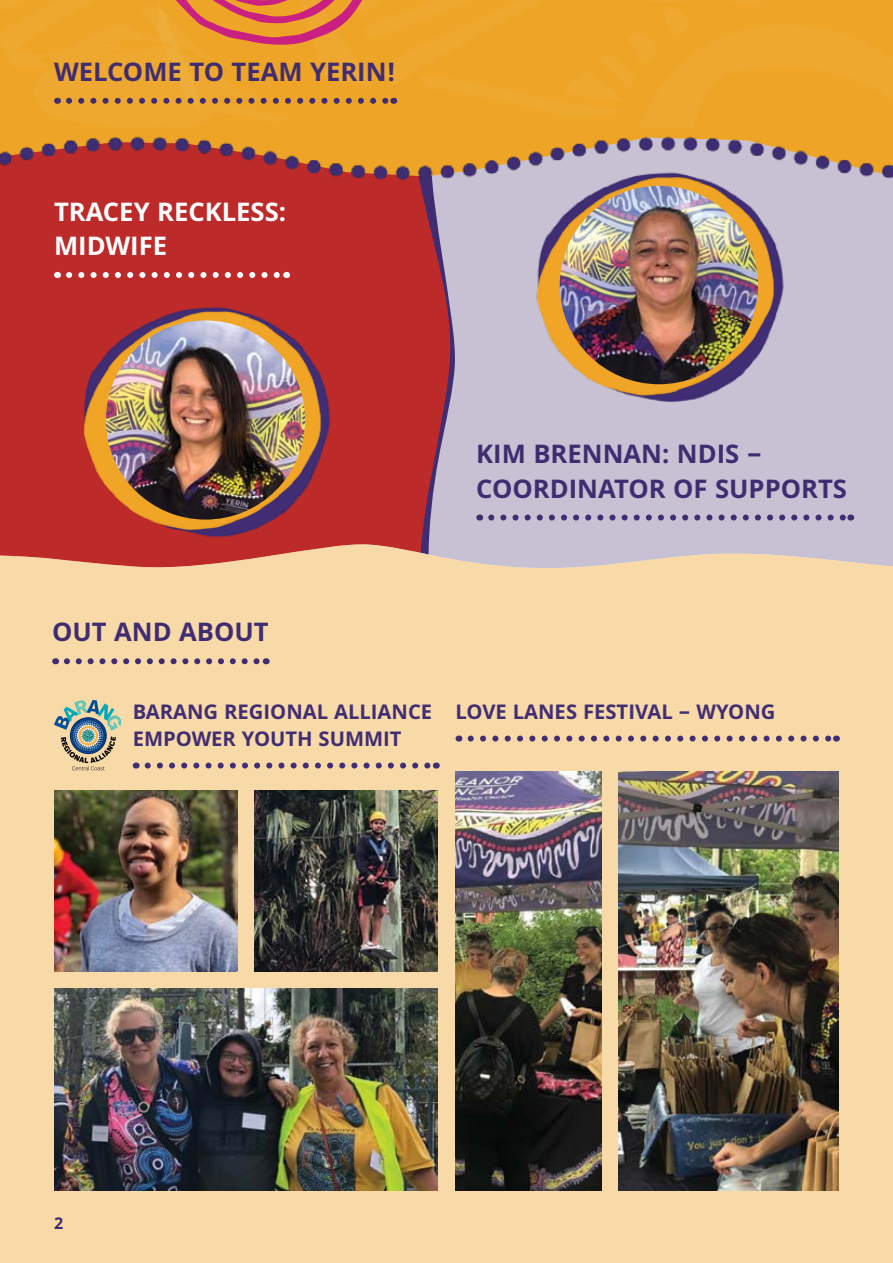
<style>
.page{position:relative;width:893px;height:1263px;background:#fff}
.page>*{position:absolute;margin:0;border:0;box-sizing:border-box;transform-origin:0 0}
.t1{font:700 28.5px/34.2px "Khula";color:#402d71}
.t2{font:700 28.5px/34.2px "Khula";color:#fff}
.t3{font:700 22.5px/27px "Khula";color:#412e72}
.t4{font:700 18px "Khula";color:#402d71}
</style>
<div class="page">
<div style="left:425px;top:115px;width:468px;height:474px;background:#c7c1d3"></div>
<svg style="left:0;top:327px;width:453px;height:215px;fill:#bd2a2a"></svg>
<img style="left:66px;top:327px;width:274px;height:211px">
<img style="left:106px;top:320px;width:199px;height:200px;border-radius:100px">
<svg style="left:491px;top:514px;width:353px;height:6px"></svg>
<img style="left:0;top:128px;width:893px;height:199px">
<svg style="left:0;top:0;width:158px;height:128px;fill:#eea830"></svg>
<svg style="left:158px;top:0;width:735px;height:128px;fill:#eea426"></svg>
<svg style="left:69px;top:98px;width:318px;height:6px"></svg>
<svg style="left:159px;top:0;width:220px;height:48px"></svg>
<img style="left:793px;top:166px;width:4px;height:161px">
<img style="left:529px;top:164px;width:264px;height:238px">
<img style="left:560px;top:186px;width:198px;height:198px;border-radius:99px">
<div style="left:0;top:542px;width:893px;height:721px;background:#f8daa9"></div>
<svg style="left:67px;top:658px;width:193px;height:6px"></svg>
<img style="left:54px;top:791px;width:183px;height:181px">
<img style="left:455px;top:772px;width:147px;height:419px">
<img style="left:618px;top:772px;width:221px;height:419px">
<img style="left:254px;top:791px;width:183px;height:181px">
<img style="left:54px;top:989px;width:383px;height:202px">
<svg style="left:471px;top:735px;width:359px;height:6px"></svg>
<svg style="left:148px;top:762px;width:282px;height:6px"></svg>
<img style="left:54px;top:700px;width:67px;height:70px">
<p class="t1" style="left:54px;top:54px;width:344px">WELCOME TO TEAM YERIN!</p>
<p class="t2" style="left:54px;top:194px;width:234px">TRACEY RECKLESS:<br>MIDWIFE</p>
<p class="t1" style="left:52px;top:614px;width:218px">OUT AND ABOUT</p>
<p class="t1" style="left:476px;top:436px;width:372px">KIM BRENNAN: NDIS –<br>COORDINATOR OF SUPPORTS</p>
<p class="t3" style="left:133px;top:697px;width:644px">BARANG REGIONAL ALLIANCE LOVE LANES FESTIVAL – WYONG<br>EMPOWER YOUTH SUMMIT</p>
<p class="t4" style="left:54px;top:1212px;width:11px">2</p>
</div>
